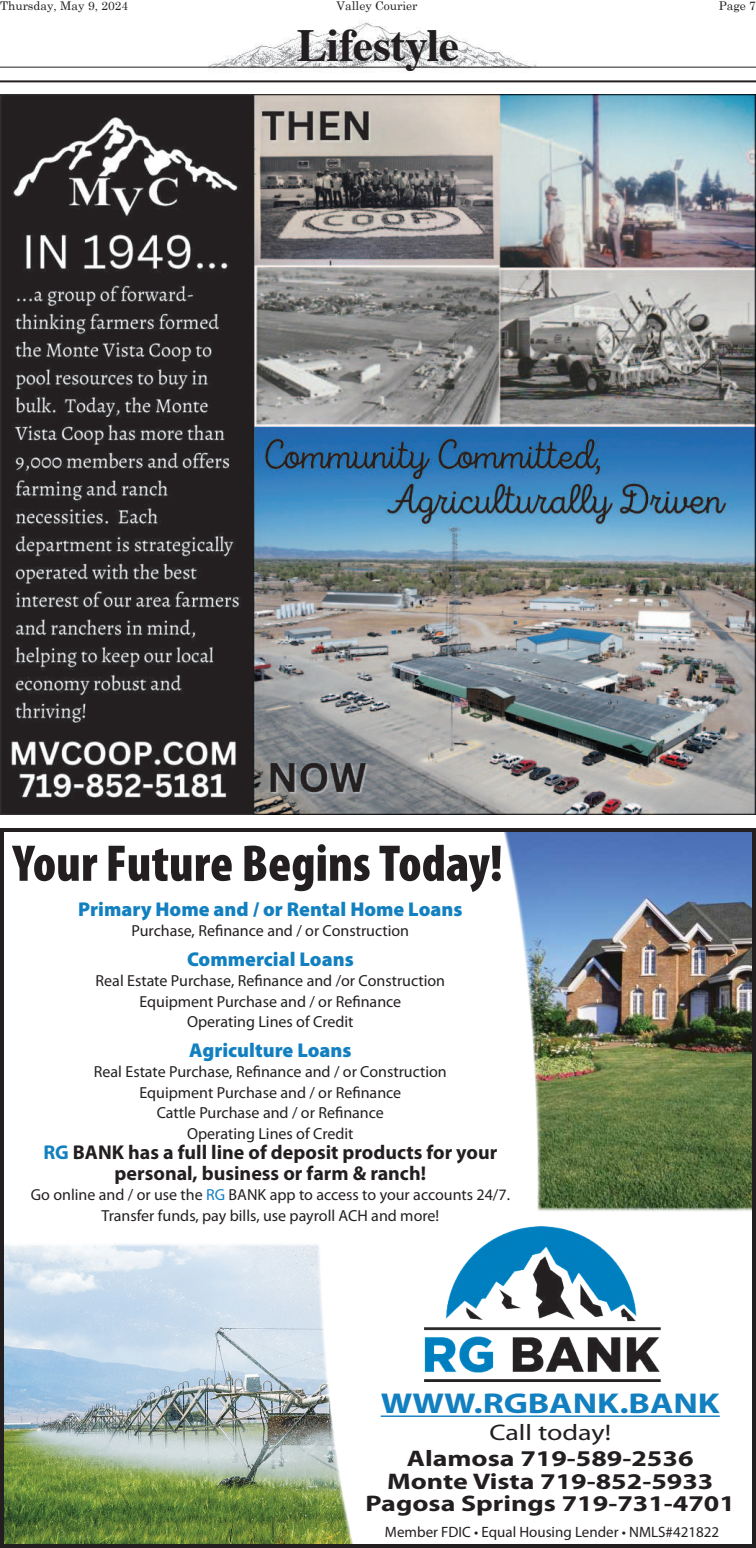
<style>
.page{position:relative;width:756px;height:1548px;background:#fff}
.page>*{position:absolute;margin:0;border:0;box-sizing:border-box;transform-origin:0 0}
.t1{font:900 condensed 52px "Myriad Pro";color:#231f20}
.t2{font:700 46px "Times";letter-spacing:-.02em;color:#231f20}
.t3{font:700 28.8px "Myriad Pro";color:#1280c0;scale:1.24 1}
.t4{font:700 22.6px/22.6px "Myriad Pro";color:#231f20;text-align:center;scale:1.24 1}
.t5{font:22.6px "Myriad Pro";color:#231f20;scale:1.24 1}
.t6{font:700 20px/20.5px "Myriad Pro";color:#231f20;text-align:center}
.t7{font:900 20px "Myriad Pro";color:#1280c0}
.t8{font:16px/20.5px "Myriad Pro";color:#231f20;text-align:center}
.t9{font:15px "Myriad Pro";color:#231f20}
.t10{font:12px "Century Schoolbook";color:#231f20}
.s1{color:#1280c0}
</style>
<div class="page">
<img style="left:209px;top:21px;width:332px;height:51px">
<hr style="left:0;top:67px;width:756px;height:1px;background:#231f20">
<hr style="left:0;top:80px;width:756px;height:2px;background:#231f20">
<img style="left:0;top:95px;width:756px;height:720px">
<img style="left:542px;top:833px;width:209px;height:378px">
<img style="left:5px;top:1244px;width:310px;height:299px">
<svg style="left:315px;top:833px;width:227px;height:710px"></svg>
<div style="left:0;top:828px;width:756px;height:720px;border:4px solid #231f20"></div>
<hr style="left:381px;top:1416px;width:339px;height:1px;background:#1280c0">
<img style="left:424px;top:1226px;width:236px;height:155px">
<p class="t10" style="left:0;top:1px;width:130px">Thursday, May 9, 2024</p>
<p class="t10" style="left:336px;top:1px;width:83px">Valley Courier</p>
<p class="t10" style="left:719px;top:1px;width:39px">Page 7</p>
<h2 class="t2" style="left:297px;top:30px;width:164px">Lifestyle</h2>
<h1 class="t1" style="left:13px;top:844px;width:491px">Your Future Begins Today!</h1>
<p class="t7" style="left:78px;top:902px;width:386px">Primary Home and / or Rental Home Loans</p>
<p class="t8" style="left:132px;top:922px;width:279px">Purchase, Refinance and / or Construction</p>
<p class="t7" style="left:187px;top:952px;width:168px">Commercial Loans</p>
<p class="t8" style="left:96px;top:972px;width:351px">Real Estate Purchase, Refinance and /or Construction<br>Equipment Purchase and / or Refinance<br>Operating Lines of Credit</p>
<p class="t7" style="left:189px;top:1043px;width:164px">Agriculture Loans</p>
<p class="t8" style="left:94px;top:1063px;width:354px">Real Estate Purchase, Refinance and / or Construction Equipment Purchase and / or Refinance<br>Cattle Purchase and / or Refinance<br>Operating Lines of Credit</p>
<p class="t6" style="left:43px;top:1144px;width:455px"><span class="s1">RG</span> BANK has a full line of deposit products for your personal, business or farm &amp; ranch!</p>
<p class="t8" style="left:31px;top:1186px;width:481px">Go online and / or use the <span class="s1">RG</span> BANK app to access to your accounts 24/7.<br>Transfer funds, pay bills, use payroll ACH and more!</p>
<h3 class="t3" style="left:381px;top:1393px;width:275px">WWW.RGBANK.BANK</h3>
<h3 class="t5" style="left:489px;top:1424px;width:100px">Call today!</h3>
<h3 class="t4" style="left:366px;top:1449px;width:299px">Alamosa 719-589-2536<br>Monte Vista 719-852-5933<br>Pagosa Springs 719-731-4701</h3>
<p class="t9" style="left:385px;top:1526px;width:336px">Member FDIC • Equal Housing Lender • NMLS#421822</p>
</div>
